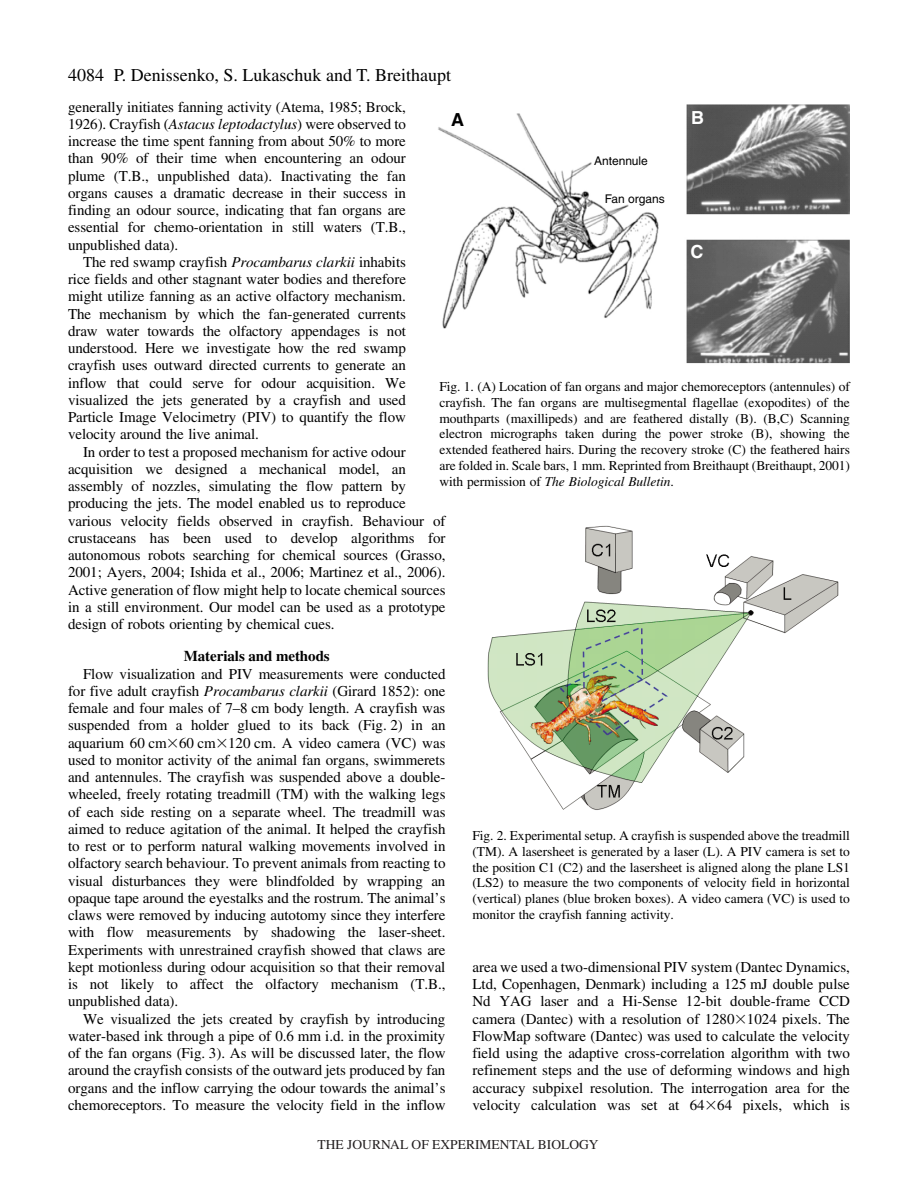
<style>
.page{position:relative;width:918px;height:1188px;background:#fff}
.page>*{position:absolute;margin:0;border:0;box-sizing:border-box;transform-origin:0 0}
.t1{font:18px "Times";color:#000}
.t2{font:700 18px "Helvetica";color:#fff}
.t3{font:700 18px "Helvetica";color:#000}
.t4{font:15px/17.2px "Times";letter-spacing:-.005em;color:#000;text-align:justify}
.t5{font:700 15px "Times";letter-spacing:-.005em;color:#000}
.t6{font:13.5px/15.8px "Times";letter-spacing:-.005em;color:#000;text-align:justify}
.t7{font:13.5px "Times";color:#231f20}
.t8{font:12px "Helvetica";color:#000}
.s1{font-style:italic}
.s2{color:#fff}
.s3{font-family:"Mathematical Pi One"}
</style>
<div class="page">
<img style="left:438px;top:113px;width:221px;height:216px">
<img style="left:686px;top:104px;width:164px;height:260px">
<img style="left:487px;top:525px;width:352px;height:285px">
<p class="t1" style="left:114px;top:68px;width:339px">P. Denissenko, S. Lukaschuk and T. Breithaupt</p>
<p class="t1" style="left:68px;top:68px;width:37px">4084</p>
<p class="t4" style="left:68px;top:99px;width:339px">generally initiates fanning activity (Atema, 1985; Brock, 1926). Crayfish (<span class="s1">Astacus leptodactylus</span>) were observed to increase the time spent fanning from about 50% to more than 90% of their time when encountering an odour plume (T.B., unpublished data). Inactivating the fan organs causes a dramatic decrease in their success in finding an odour source, indicating that fan organs are essential for chemo-orientation in still waters (T.B., unpublished data).</p>
<p class="t4" style="left:68px;top:255px;width:339px;text-indent:15px">The red swamp crayfish <span class="s1">Procambarus clarkii</span> inhabits rice fields and other stagnant water bodies and therefore might utilize fanning as an active olfactory mechanism.<br>The mechanism by which the fan-generated currents draw water towards the olfactory appendages is not understood. Here we investigate how the red swamp crayfish uses outward directed currents to generate an inflow that could serve for odour acquisition. We visualized the jets generated by a crayfish and used Particle Image Velocimetry (PIV) to quantify the flow velocity around the live animal.</p>
<p class="t4" style="left:68px;top:444px;width:379px;text-align:left;text-indent:15px">In order to test a proposed mechanism for active odour acquisition we designed a mechanical model, an assembly of nozzles, simulating the flow pattern by producing the jets. The model enabled us to reproduce various velocity fields observed in crayfish. Behaviour of crustaceans has been used to develop algorithms for autonomous robots searching for chemical sources (Grasso, 2001; Ayers, 2004; Ishida et al., 2006; Martinez et al., 2006).<br>Active generation of flow might help to locate chemical sources in a still environment. Our model can be used as a prototype design of robots orienting by chemical cues.</p>
<p class="t5" style="left:184px;top:651px;width:147px">Materials and methods</p>
<p class="t4" style="left:68px;top:666px;width:379px;text-indent:15px">Flow visualization and PIV measurements were conducted for five adult crayfish <span class="s1">Procambarus clarkii</span> (Girard 1852): one female and four males of 7–8<span class="s2">·</span>cm body length. A crayfish was suspended from a holder glued to its back (Fig.<span class="s2">·</span>2) in an aquarium 60<span class="s2">·</span>cm<span class="s3">-</span>60<span class="s2">·</span>cm<span class="s3">-</span>120<span class="s2">·</span>cm. A video camera (VC) was used to monitor activity of the animal fan organs, swimmerets and antennules. The crayfish was suspended above a double&shy;wheeled, freely rotating treadmill (TM) with the walking legs of each side resting on a separate wheel. The treadmill was aimed to reduce agitation of the animal. It helped the crayfish to rest or to perform natural walking movements involved in olfactory search behaviour. To prevent animals from reacting to visual disturbances they were blindfolded by wrapping an opaque tape around the eyestalks and the rostrum. The animal’s claws were removed by inducing autotomy since they interfere with flow measurements by shadowing the laser-sheet.<br>Experiments with unrestrained crayfish showed that claws are kept motionless during odour acquisition so that their removal is not likely to affect the olfactory mechanism (T.B., unpublished data).</p>
<p class="t4" style="left:68px;top:1011px;width:379px;text-indent:15px">We visualized the jets created by crayfish by introducing water-based ink through a pipe of 0.6<span class="s2">·</span>mm i.d. in the proximity of the fan organs (Fig.<span class="s2">·</span>3). As will be discussed later, the flow around the crayfish consists of the outward jets produced by fan organs and the inflow carrying the odour towards the animal’s chemoreceptors. To measure the velocity field in the inflow</p>
<p class="t2" style="left:691px;top:111px;width:14px">B</p>
<p class="t3" style="left:451px;top:113px;width:14px">A</p>
<p class="t8" style="left:594px;top:156px;width:55px">Antennule</p>
<p class="t8" style="left:605px;top:195px;width:62px">Fan organs</p>
<p class="t2" style="left:691px;top:245px;width:14px">C</p>
<p class="t6" style="left:440px;top:380px;width:412px">Fig.<span class="s2">·</span>1. (A) Location of fan organs and major chemoreceptors (antennules) of crayfish. The fan organs are multisegmental flagellae (exopodites) of the mouthparts (maxillipeds) and are feathered distally (B). (B,C) Scanning electron micrographs taken during the power stroke (B), showing the extended feathered hairs. During the recovery stroke (C) the feathered hairs are folded in. Scale bars, 1<span class="s2">·</span>mm. Reprinted from Breithaupt (Breithaupt, 2001) with permission of <span class="s1">The Biological Bulletin</span>.</p>
<p class="t6" style="left:472px;top:829px;width:379px">Fig.<span class="s2">·</span>2. Experimental setup. A crayfish is suspended above the treadmill (TM). A lasersheet is generated by a laser (L). A PIV camera is set to the position C1 (C2) and the lasersheet is aligned along the plane LS1 (LS2) to measure the two components of velocity field in horizontal (vertical) planes (blue broken boxes). A video camera (VC) is used to monitor the crayfish fanning activity.</p>
<p class="t4" style="left:472px;top:960px;width:379px">area we used a two-dimensional PIV system (Dantec Dynamics, Ltd, Copenhagen, Denmark) including a 125<span class="s2">·</span>mJ double pulse Nd YAG laser and a Hi-Sense 12-bit double-frame CCD camera (Dantec) with a resolution of 1280<span class="s3">-</span>1024 pixels. The FlowMap software (Dantec) was used to calculate the velocity field using the adaptive cross-correlation algorithm with two refinement steps and the use of deforming windows and high accuracy subpixel resolution. The interrogation area for the velocity calculation was set at 64<span class="s3">-</span>64 pixels, which is</p>
<p class="t7" style="left:318px;top:1137px;width:282px">THE JOURNAL OF EXPERIMENTAL BIOLOGY</p>
</div>
